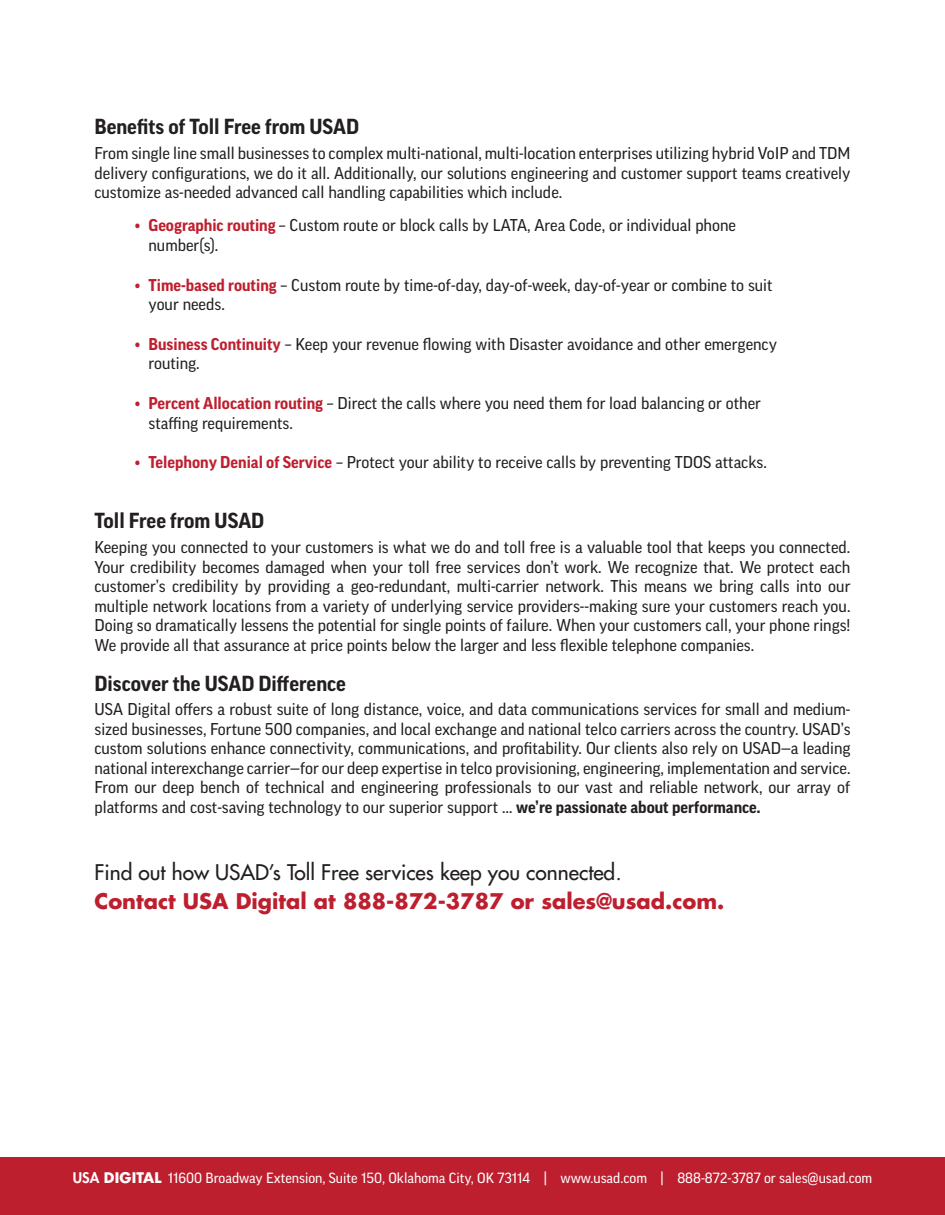
<style>
.page{position:relative;width:945px;height:1215px;background:#fff}
.page>*{position:absolute;margin:0;border:0;box-sizing:border-box;transform-origin:0 0}
.t1{font:500 21px/28.5px "Futura Std";color:#231f20}
.t2{font:700 21px "Good OT";color:#231f20}
.t3{font:16.5px/19.5px "Good OT";color:#231f20}
.t4{font:14.25px "Good OT";color:#fff}
.s1{font-weight:700;color:#be1f2f}
.s2{font-weight:700}
.s3{font-weight:400}
.s4{font-family:"Futura Std";font-weight:800}
.s5{font-family:"Futura Std";font-weight:700}
</style>
<div class="page">
<div style="left:0;top:1157px;width:945px;height:58px;background:#be1f2f"></div>
<p class="t2" style="left:94px;top:115px;width:266px">Benefits of Toll Free from USAD</p>
<p class="t3" style="left:94px;top:144px;width:758px;text-align:justify">From single line small businesses to complex multi-national, multi-location enterprises utilizing hybrid VoIP and TDM delivery configurations, we do it all. Additionally, our solutions engineering and customer support teams creatively customize as-needed advanced call handling capabilities which include.</p>
<p class="t3" style="left:149px;top:216px;width:589px;text-indent:-13px"><span class="s1">• Geographic routing</span> – Custom route or block calls by LATA, Area Code, or individual phone number(s).</p>
<p class="t3" style="left:149px;top:275px;width:626px;text-indent:-13px"><span class="s1">• Time-based routing</span> – Custom route by time-of-day, day-of-week, day-of-year or combine to suit your needs.</p>
<p class="t3" style="left:149px;top:334px;width:630px;text-indent:-13px"><span class="s1">• Business Continuity</span> – Keep your revenue flowing with Disaster avoidance and other emergency routing.</p>
<p class="t3" style="left:149px;top:394px;width:614px;text-indent:-13px"><span class="s1">• Percent Allocation routing</span> – Direct the calls where you need them for load balancing or other staffing requirements.</p>
<p class="t3" style="left:135px;top:453px;width:633px"><span class="s1">• Telephony Denial of Service</span> – Protect your ability to receive calls by preventing TDOS attacks.</p>
<p class="t2" style="left:94px;top:509px;width:171px">Toll Free from USAD</p>
<p class="t3" style="left:94px;top:538px;width:757px;text-align:justify">Keeping you connected to your customers is what we do and toll free is a valuable tool that keeps you connected.<br>Your credibility becomes damaged when your toll free services don’t work. We recognize that. We protect each customer’s credibility by providing a geo-redundant, multi-carrier network. This means we bring calls into our multiple network locations from a variety of underlying service providers--making sure your customers reach you.<br>Doing so dramatically lessens the potential for single points of failure. When your customers call, your phone rings!<br>We provide all that assurance at price points below the larger and less flexible telephone companies.</p>
<p class="t2" style="left:94px;top:672px;width:253px">Discover the USAD Difference</p>
<p class="t3" style="left:94px;top:700px;width:758px;text-align:justify">USA Digital offers a robust suite of long distance, voice, and data communications services for small and medium&shy;sized businesses, Fortune 500 companies, and local exchange and national telco carriers across the country. USAD’s custom solutions enhance connectivity, communications, and profitability. Our clients also rely on USAD—a leading national interexchange carrier—for our deep expertise in telco provisioning, engineering, implementation and service.<br>From our deep bench of technical and engineering professionals to our vast and reliable network, our array of platforms and cost-saving technology to our superior support … <span class="s2">we’re passionate about performance.</span></p>
<p class="t1" style="left:94px;top:859px;width:631px">Find out how USAD’s Toll Free services keep you connected<span class="s3">.<br></span><span class="s1">Contact USA Digital at 888-872-3787 or sales@usad.com.</span></p>
<p class="t4" style="left:73px;top:1170px;width:801px"><span class="s4">USA</span> <span class="s5">DIGITAL</span> 11600 Broadway Extension, Suite 150, Oklahoma City, OK 73114 | www.usad.com | 888-872-3787 or sales@usad.com</p>
</div>
